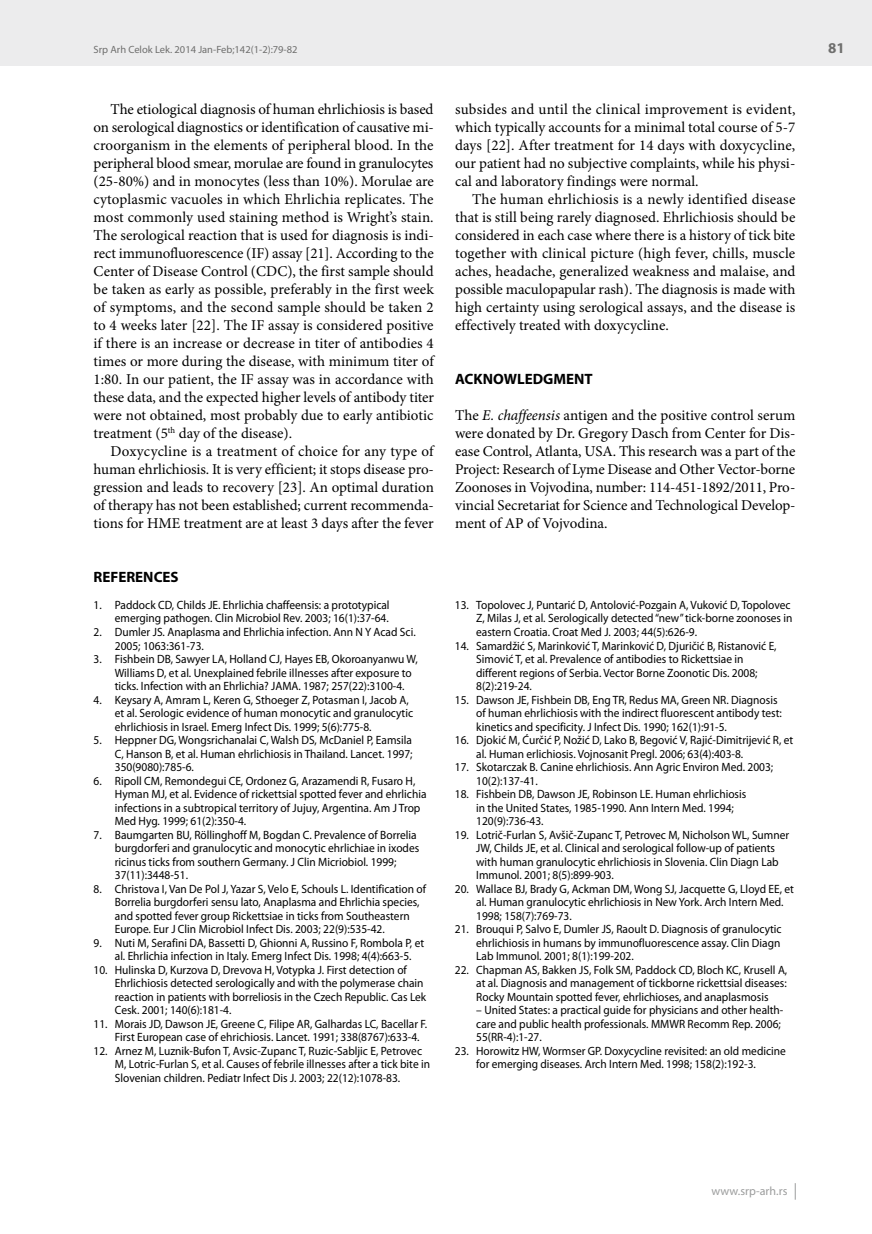
<style>
.page{position:relative;width:872px;height:1234px;background:#fff}
.page>*{position:absolute;margin:0;border:0;box-sizing:border-box;transform-origin:0 0}
.t1{font:15px/18px "Minion Pro";letter-spacing:-.005em;color:#000;text-align:justify}
.t2{font:700 15px "Myriad Pro";color:#000}
.t3{font:700 15px "Myriad Pro";color:#6f6f6e}
.t4{font:12px/13.5px "Myriad Pro";color:#000;scale:.95 1}
.t5{font:12px "Myriad Pro";letter-spacing:.005em;color:#9c9d9d}
.t6{font:10.5px "Myriad Pro";color:#6f6f6e}
.s1{font-style:italic}
</style>
<div class="page">
<div style="left:0;top:0;width:872px;height:66px;background:#ececed"></div>
<svg style="left:795px;top:1183px;width:1px;height:16px"></svg>
<p class="t6" style="left:94px;top:44px;width:206px">Srp Arh Celok Lek. 2014 Jan-Feb;142(1-2):79-82</p>
<p class="t3" style="left:828px;top:40px;width:18px">81</p>
<p class="t1" style="left:94px;top:100px;width:342px;text-indent:17px">The etiological diagnosis of human ehrlichiosis is based on serological diagnostics or identification of causative mi&shy;croorganism in the elements of peripheral blood. In the peripheral blood smear, morulae are found in granulocytes (25-80%) and in monocytes (less than 10%). Morulae are cytoplasmic vacuoles in which Ehrlichia replicates. The most commonly used staining method is Wright’s stain.<br>The serological reaction that is used for diagnosis is indi&shy;rect immunofluorescence (IF) assay [21]. According to the Center of Disease Control (CDC), the first sample should be taken as early as possible, preferably in the first week of symptoms, and the second sample should be taken 2 to 4 weeks later [22]. The IF assay is considered positive if there is an increase or decrease in titer of antibodies 4 times or more during the disease, with minimum titer of 1:80. In our patient, the IF assay was in accordance with these data, and the expected higher levels of antibody titer were not obtained, most probably due to early antibiotic treatment (5<sup>th</sup> day of the disease).</p>
<p class="t1" style="left:94px;top:442px;width:342px;text-indent:17px">Doxycycline is a treatment of choice for any type of human ehrlichiosis. It is very efficient; it stops disease pro&shy;gression and leads to recovery [23]. An optimal duration of therapy has not been established; current recommenda&shy;tions for HME treatment are at least 3 days after the fever</p>
<p class="t2" style="left:94px;top:568px;width:87px">REFERENCES</p>
<p class="t4" style="left:94px;top:598px;width:313px;text-align:right">1. Paddock CD, Childs JE. Ehrlichia chaffeensis: a prototypical emerging pathogen. Clin Microbiol Rev. 2003; 16(1):37-64.</p>
<p class="t4" style="left:115px;top:625px;width:318px;text-indent:-21px">2. Dumler JS. Anaplasma and Ehrlichia infection. Ann N Y Acad Sci.<br>2005; 1063:361-73.</p>
<p class="t4" style="left:115px;top:652px;width:320px;text-indent:-21px">3. Fishbein DB, Sawyer LA, Holland CJ, Hayes EB, Okoroanyanwu W,<br>Williams D, et al. Unexplained febrile illnesses after exposure to ticks. Infection with an Ehrlichia? JAMA. 1987; 257(22):3100-4.</p>
<p class="t4" style="left:115px;top:692px;width:315px;text-indent:-21px">4. Keysary A, Amram L, Keren G, Sthoeger Z, Potasman I, Jacob A, et al. Serologic evidence of human monocytic and granulocytic ehrlichiosis in Israel. Emerg Infect Dis. 1999; 5(6):775-8.</p>
<p class="t4" style="left:115px;top:733px;width:315px;text-align:justify;text-indent:-21px">5. Heppner DG, Wongsrichanalai C, Walsh DS, McDaniel P, Eamsila C, Hanson B, et al. Human ehrlichiosis in Thailand. Lancet. 1997; 350(9080):785-6.</p>
<p class="t4" style="left:115px;top:773px;width:329px;text-indent:-21px">6. Ripoll CM, Remondegui CE, Ordonez G, Arazamendi R, Fusaro H, Hyman MJ, et al. Evidence of rickettsial spotted fever and ehrlichia infections in a subtropical territory of Jujuy, Argentina. Am J Trop Med Hyg. 1999; 61(2):350-4.</p>
<p class="t4" style="left:115px;top:827px;width:322px;text-indent:-21px">7. Baumgarten BU, Röllinghoff M, Bogdan C. Prevalence of Borrelia burgdorferi and granulocytic and monocytic ehrlichiae in ixodes ricinus ticks from southern Germany. J Clin Micriobiol. 1999; 37(11):3448-51.</p>
<p class="t4" style="left:115px;top:881px;width:329px;text-indent:-21px">8. Christova I, Van De Pol J, Yazar S, Velo E, Schouls L. Identification of Borrelia burgdorferi sensu lato, Anaplasma and Ehrlichia species, and spotted fever group Rickettsiae in ticks from Southeastern Europe. Eur J Clin Microbiol Infect Dis. 2003; 22(9):535-42.</p>
<p class="t4" style="left:115px;top:935px;width:327px;text-indent:-21px">9. Nuti M, Serafini DA, Bassetti D, Ghionni A, Russino F, Rombola P, et al. Ehrlichia infection in Italy. Emerg Infect Dis. 1998; 4(4):663-5.</p>
<p class="t4" style="left:115px;top:962px;width:329px;text-indent:-21px">10. Hulinska D, Kurzova D, Drevova H, Votypka J. First detection of Ehrlichiosis detected serologically and with the polymerase chain reaction in patients with borreliosis in the Czech Republic. Cas Lek Cesk. 2001; 140(6):181-4.</p>
<p class="t4" style="left:115px;top:1016px;width:330px;text-indent:-21px">11. Morais JD, Dawson JE, Greene C, Filipe AR, Galhardas LC, Bacellar F.<br>First European case of ehrichiosis. Lancet. 1991; 338(8767):633-4.</p>
<p class="t4" style="left:115px;top:1043px;width:333px;text-indent:-21px">12. Arnez M, Luznik-Bufon T, Avsic-Zupanc T, Ruzic-Sabljic E, Petrovec<br>M, Lotric-Furlan S, et al. Causes of febrile illnesses after a tick bite in<br>Slovenian children. Pediatr Infect Dis J. 2003; 22(12):1078-83.</p>
<p class="t1" style="left:455px;top:100px;width:342px">subsides and until the clinical improvement is evident, which typically accounts for a minimal total course of 5-7 days [22]. After treatment for 14 days with doxycycline, our patient had no subjective complaints, while his physi&shy;cal and laboratory findings were normal.</p>
<p class="t1" style="left:455px;top:190px;width:342px;text-indent:17px">The human ehrlichiosis is a newly identified disease that is still being rarely diagnosed. Ehrlichiosis should be considered in each case where there is a history of tick bite together with clinical picture (high fever, chills, muscle aches, headache, generalized weakness and malaise, and possible maculopapular rash). The diagnosis is made with high certainty using serological assays, and the disease is effectively treated with doxycycline.</p>
<p class="t2" style="left:455px;top:370px;width:139px">ACKNOWLEDGMENT</p>
<p class="t1" style="left:455px;top:406px;width:342px">The <span class="s1">E. chaffeensis</span> antigen and the positive control serum were donated by Dr. Gregory Dasch from Center for Dis&shy;ease Control, Atlanta, USA. This research was a part of the Project: Research of Lyme Disease and Other Vector-borne Zoonoses in Vojvodina, number: 114-451-1892/2011, Pro&shy;vincial Secretariat for Science and Technological Develop&shy;ment of AP of Vojvodina.</p>
<p class="t4" style="left:476px;top:598px;width:334px;text-indent:-21px">13. Topolovec J, Puntarić D, Antolović-Pozgain A, Vuković D, Topolovec<br>Z, Milas J, et al. Serologically detected “new” tick-borne zoonoses in eastern Croatia. Croat Med J. 2003; 44(5):626-9.</p>
<p class="t4" style="left:476px;top:638px;width:318px;text-indent:-21px">14. Samardžić S, Marinković T, Marinković D, Djuričić B, Ristanović E, Simović T, et al. Prevalence of antibodies to Rickettsiae in different regions of Serbia. Vector Borne Zoonotic Dis. 2008; 8(2):219-24.</p>
<p class="t4" style="left:476px;top:692px;width:323px;text-indent:-21px">15. Dawson JE, Fishbein DB, Eng TR, Redus MA, Green NR. Diagnosis of human ehrlichiosis with the indirect fluorescent antibody test: kinetics and specificity. J Infect Dis. 1990; 162(1):91-5.</p>
<p class="t4" style="left:476px;top:733px;width:335px;text-indent:-21px">16. Djokić M, Ćurčić P, Nožić D, Lako B, Begović V, Rajić-Dimitrijević R, et al. Human erlichiosis. Vojnosanit Pregl. 2006; 63(4):403-8.</p>
<p class="t4" style="left:476px;top:760px;width:314px;text-indent:-21px">17. Skotarczak B. Canine ehrlichiosis. Ann Agric Environ Med. 2003;<br>10(2):137-41.</p>
<p class="t4" style="left:476px;top:787px;width:286px;text-indent:-21px">18. Fishbein DB, Dawson JE, Robinson LE. Human ehrlichiosis in the United States, 1985-1990. Ann Intern Med. 1994;<br>120(9):736-43.</p>
<p class="t4" style="left:476px;top:827px;width:331px;text-indent:-21px">19. Lotrič-Furlan S, Avšič-Zupanc T, Petrovec M, Nicholson WL, Sumner JW, Childs JE, et al. Clinical and serological follow-up of patients with human granulocytic ehrlichiosis in Slovenia. Clin Diagn Lab Immunol. 2001; 8(5):899-903.</p>
<p class="t4" style="left:476px;top:881px;width:336px;text-indent:-21px">20. Wallace BJ, Brady G, Ackman DM, Wong SJ, Jacquette G, Lloyd EE, et al. Human granulocytic ehrlichiosis in New York. Arch Intern Med.<br>1998; 158(7):769-73.</p>
<p class="t4" style="left:476px;top:922px;width:323px;text-align:justify;text-indent:-21px">21. Brouqui P, Salvo E, Dumler JS, Raoult D. Diagnosis of granulocytic ehrlichiosis in humans by immunofluorescence assay. Clin Diagn Lab Immunol. 2001; 8(1):199-202.</p>
<p class="t4" style="left:476px;top:962px;width:329px;text-align:justify;text-indent:-21px">22. Chapman AS, Bakken JS, Folk SM, Paddock CD, Bloch KC, Krusell A, at al. Diagnosis and management of tickborne rickettsial diseases:<br>Rocky Mountain spotted fever, ehrlichioses, and anaplasmosis</p>
<p class="t4" style="left:476px;top:1003px;width:325px">– United States: a practical guide for physicians and other health&shy;care and public health professionals. MMWR Recomm Rep. 2006;<br>55(RR-4):1-27.</p>
<p class="t4" style="left:476px;top:1043px;width:327px;text-indent:-21px">23. Horowitz HW, Wormser GP. Doxycycline revisited: an old medicine for emerging diseases. Arch Intern Med. 1998; 158(2):192-3.</p>
<p class="t5" style="left:711px;top:1184px;width:77px">www.srp-arh.rs</p>
</div>
